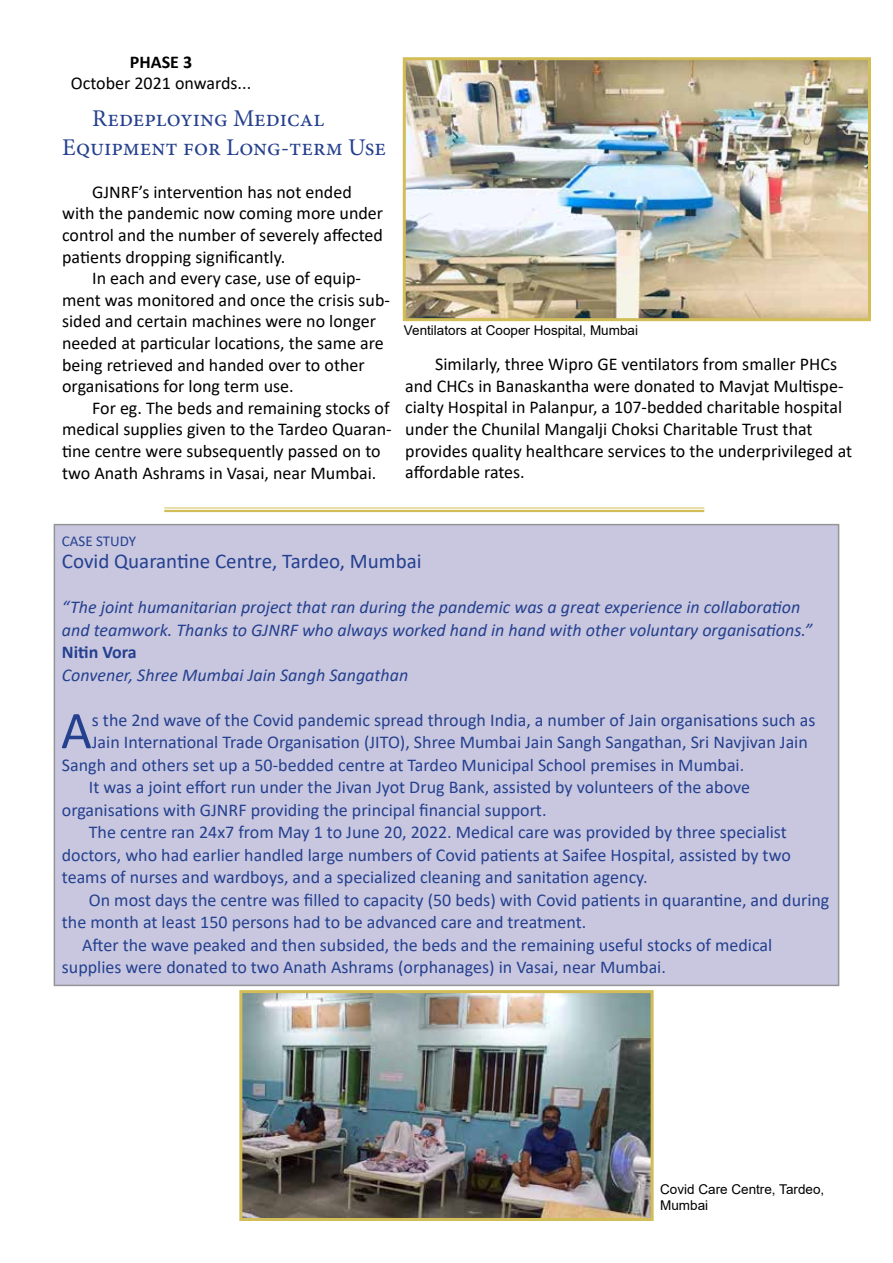
<style>
.page{position:relative;width:893px;height:1263px;background:#fff}
.page>*{position:absolute;margin:0;border:0;box-sizing:border-box;transform-origin:0 0}
.t1{font:53.4px "Calibri";color:#25408f}
.t2{font:24px/28.8px "Minion Pro";color:#25408f}
.t3{font:21px "Calibri";color:#25408f}
.t4{font:18px "Calibri";color:#25408f}
.t5{font:18px/21.6px "Calibri";color:#000}
.t6{font:italic 18px/22.5px "Calibri";color:#25408f}
.t7{font:700 18px "Calibri";color:#25408f}
.t8{font:700 18px "Calibri";color:#000}
.t9{font:15px "Calibri";color:#25408f}
.t10{font:13.5px/16.2px "Arial";color:#000}
</style>
<div class="page">
<img style="left:407px;top:61px;width:460px;height:256px">
<div style="left:403px;top:57px;width:468px;height:264px;border:3px solid #d2bd56"></div>
<div style="left:54px;top:525px;width:785px;height:460px;background:#c8c7df"></div>
<div style="left:54px;top:524px;width:785px;height:462px;border:2px solid #939598"></div>
<img style="left:243px;top:994px;width:407px;height:223px">
<div style="left:239px;top:990px;width:415px;height:231px;border:3px solid #d2bd56"></div>
<hr style="left:164px;top:508px;width:540px;height:1px;background:#d2bd56">
<hr style="left:164px;top:510px;width:540px;height:2px;background:#d2bd56">
<p class="t8" style="left:130px;top:49px;width:64px">PHASE 3</p>
<p class="t5" style="left:71px;top:72px;width:182px">October 2021 onwards...</p>
<h2 class="t2" style="left:62px;top:104px;width:325px;text-indent:30px">Redeploying Medical<br>Equipment for Long-term Use</h2>
<p class="t5" style="left:62px;top:180px;width:323px;text-indent:30px">GJNRF’s intervention has not ended with the pandemic now coming more under control and the number of severely affected patients dropping significantly.</p>
<p class="t5" style="left:62px;top:267px;width:329px;text-indent:30px">In each and every case, use of equip&shy;ment was monitored and once the crisis sub&shy;sided and certain machines were no longer needed at particular locations, the same are being retrieved and handed over to other organisations for long term use.</p>
<p class="t5" style="left:62px;top:396px;width:331px;text-indent:30px">For eg. The beds and remaining stocks of medical supplies given to the Tardeo Quaran&shy;tine centre were subsequently passed on to two Anath Ashrams in Vasai, near Mumbai.</p>
<p class="t10" style="left:404px;top:322px;width:236px">Ventilators at Cooper Hospital, Mumbai</p>
<p class="t5" style="left:405px;top:353px;width:448px;text-indent:30px">Similarly, three Wipro GE ventilators from smaller PHCs and CHCs in Banaskantha were donated to Mavjat Multispe&shy;cialty Hospital in Palanpur, a 107-bedded charitable hospital under the Chunilal Mangalji Choksi Charitable Trust that provides quality healthcare services to the underprivileged at affordable rates.</p>
<p class="t9" style="left:62px;top:530px;width:76px">CASE STUDY</p>
<p class="t3" style="left:62px;top:546px;width:361px">Covid Quarantine Centre, Tardeo, Mumbai</p>
<p class="t6" style="left:62px;top:595px;width:752px">“The joint humanitarian project that ran during the pandemic was a great experience in collaboration and teamwork. Thanks to GJNRF who always worked hand in hand with other voluntary organisations.”</p>
<p class="t7" style="left:62px;top:639px;width:76px">Nitin Vora</p>
<p class="t6" style="left:62px;top:663px;width:348px">Convener, Shree Mumbai Jain Sangh Sangathan</p>
<h1 class="t1" style="left:61px;top:693px;width:32px">A</h1>
<p class="t4" style="left:92px;top:707px;width:725px">s the 2nd wave of the Covid pandemic spread through India, a number of Jain organisations such as</p>
<p class="t4" style="left:92px;top:730px;width:717px">Jain International Trade Organisation (JITO), Shree Mumbai Jain Sangh Sangathan, Sri Navjivan Jain</p>
<p class="t4" style="left:62px;top:752px;width:684px">Sangh and others set up a 50-bedded centre at Tardeo Municipal School premises in Mumbai.</p>
<p class="t4" style="left:89px;top:775px;width:663px">It was a joint effort run under the Jivan Jyot Drug Bank, assisted by volunteers of the above</p>
<p class="t4" style="left:62px;top:797px;width:486px">organisations with GJNRF providing the principal financial support.</p>
<p class="t4" style="left:89px;top:820px;width:699px">The centre ran 24x7 from May 1 to June 20, 2022. Medical care was provided by three specialist</p>
<p class="t4" style="left:62px;top:842px;width:730px">doctors, who had earlier handled large numbers of Covid patients at Saifee Hospital, assisted by two</p>
<p class="t4" style="left:62px;top:865px;width:587px">teams of nurses and wardboys, and a specialized cleaning and sanitation agency.</p>
<p class="t4" style="left:89px;top:887px;width:742px">On most days the centre was filled to capacity (50 beds) with Covid patients in quarantine, and during</p>
<p class="t4" style="left:62px;top:910px;width:526px">the month at least 150 persons had to be advanced care and treatment.</p>
<p class="t4" style="left:82px;top:932px;width:692px">After the wave peaked and then subsided, the beds and the remaining useful stocks of medical</p>
<p class="t4" style="left:62px;top:955px;width:606px">supplies were donated to two Anath Ashrams (orphanages) in Vasai, near Mumbai.</p>
<p class="t10" style="left:660px;top:1181px;width:166px">Covid Care Centre, Tardeo,<br>Mumbai</p>
</div>
